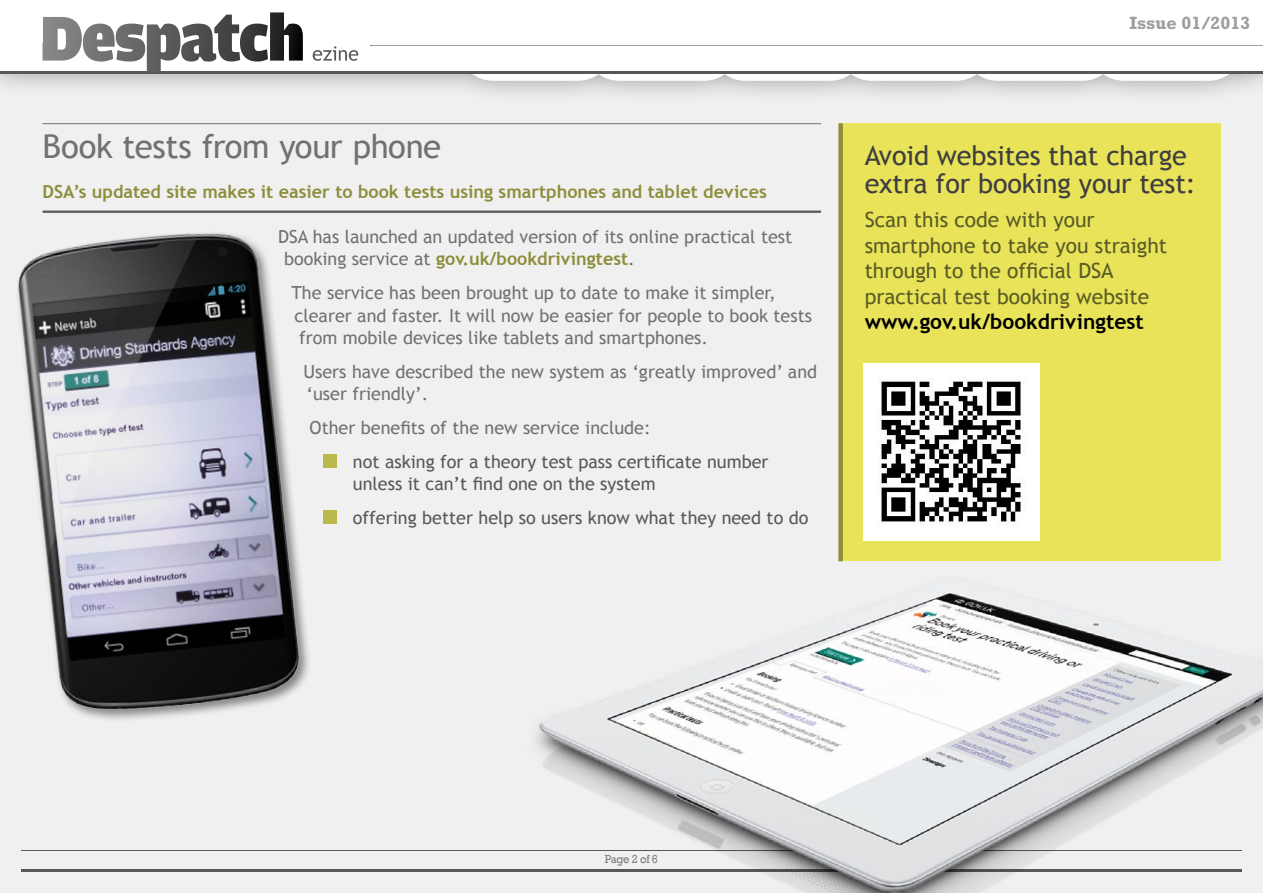
<style>
.page{position:relative;width:1263px;height:893px;background:#fff}
.page>*{position:absolute;margin:0;border:0;box-sizing:border-box;transform-origin:0 0}
.t1{font:33px "Trebuchet MS";letter-spacing:-.01em;color:#707172}
.t2{font:27px/28.5px "Trebuchet MS";letter-spacing:-.005em;color:#3e3d40}
.t3{font:21px/25.5px "Trebuchet MS";color:#5a5b26}
.t4{font:700 21px "Trebuchet MS";color:#000}
.t5{font:18px/22.5px "Trebuchet MS";color:#707172}
.t6{font:18px/22.5px "Trebuchet MS";color:#58585a}
.t7{font:700 18px "Trebuchet MS";color:#8d8d3b}
.t8{font:700 18px "Rockwell Std";color:#9c9e9f}
.t9{font:12px "Rockwell";letter-spacing:-.035em;color:#7e7f81;scale:.94 1}
.s1{font-weight:700;color:#8d8d3b}
</style>
<div class="page">
<div style="left:0;top:70px;width:1263px;height:823px;background:#f0f0f1"></div>
<hr style="left:21px;top:850px;width:1221px;height:1px;background:#58585a">
<hr style="left:21px;top:869px;width:1221px;height:3px;background:#58585a">
<div style="left:0;top:0;width:1263px;height:105px;background:#000;opacity:.35"></div>
<svg style="left:0;top:0;width:1263px;height:81px"></svg>
<svg style="left:313px;top:46px;width:45px;height:15px"></svg>
<hr style="left:0;top:71px;width:1263px;height:3px;background:#58585a">
<svg style="left:43px;top:12px;width:260px;height:59px"></svg>
<hr style="left:371px;top:45px;width:892px;height:1px;background:#9c9e9f">
<div style="left:0;top:0;width:43px;height:43px;background:#fff"></div>
<svg style="left:1124px;top:8px;width:131px;height:27px"></svg>
<div style="left:839px;top:123px;width:381px;height:438px;background:#e8e359"></div>
<img style="left:863px;top:364px;width:177px;height:133px">
<div style="left:838px;top:123px;width:5px;height:438px;background:#8d8d3b"></div>
<img style="left:18px;top:233px;width:291px;height:487px">
<img style="left:536px;top:497px;width:727px;height:396px">
<hr style="left:43px;top:123px;width:778px;height:1px;background:#707172">
<hr style="left:43px;top:211px;width:778px;height:2px;background:#58585a">
<div style="left:323px;top:455px;width:13px;height:13px;background:#bbb94b"></div>
<div style="left:323px;top:511px;width:13px;height:13px;background:#bbb94b"></div>
<h1 class="t1" style="left:43px;top:127px;width:400px">Book tests from your phone</h1>
<p class="t7" style="left:43px;top:180px;width:726px">DSA’s updated site makes it easier to book tests using smartphones and tablet devices</p>
<p class="t5" style="left:284px;top:225px;width:510px;text-indent:-6px">DSA has launched an updated version of its online practical test booking service at <span class="s1">gov.uk/bookdrivingtest</span>.</p>
<p class="t5" style="left:291px;top:282px;width:522px">The service has been brought up to date to make it simpler, clearer and faster. It will now be easier for people to book tests from mobile devices like tablets and smartphones.</p>
<p class="t5" style="left:304px;top:360px;width:515px">Users have described the new system as ‘greatly improved’ and ‘user friendly’.</p>
<p class="t5" style="left:310px;top:417px;width:343px">Other benefits of the new service include:</p>
<p class="t6" style="left:353px;top:450px;width:417px">not asking for a theory test pass certificate number unless it can’t find one on the system</p>
<p class="t6" style="left:353px;top:507px;width:457px">offering better help so users know what they need to do</p>
<p class="t8" style="left:1129px;top:12px;width:122px">Issue 01/2013</p>
<h2 class="t2" style="left:865px;top:141px;width:333px">Avoid websites that charge extra for booking your test:</h2>
<p class="t3" style="left:865px;top:208px;width:304px">Scan this code with your smartphone to take you straight through to the official DSA practical test booking website</p>
<p class="t4" style="left:865px;top:309px;width:281px">www.gov.uk/bookdrivingtest</p>
<p class="t9" style="left:605px;top:852px;width:58px">Page 2 of 6</p>
</div>
